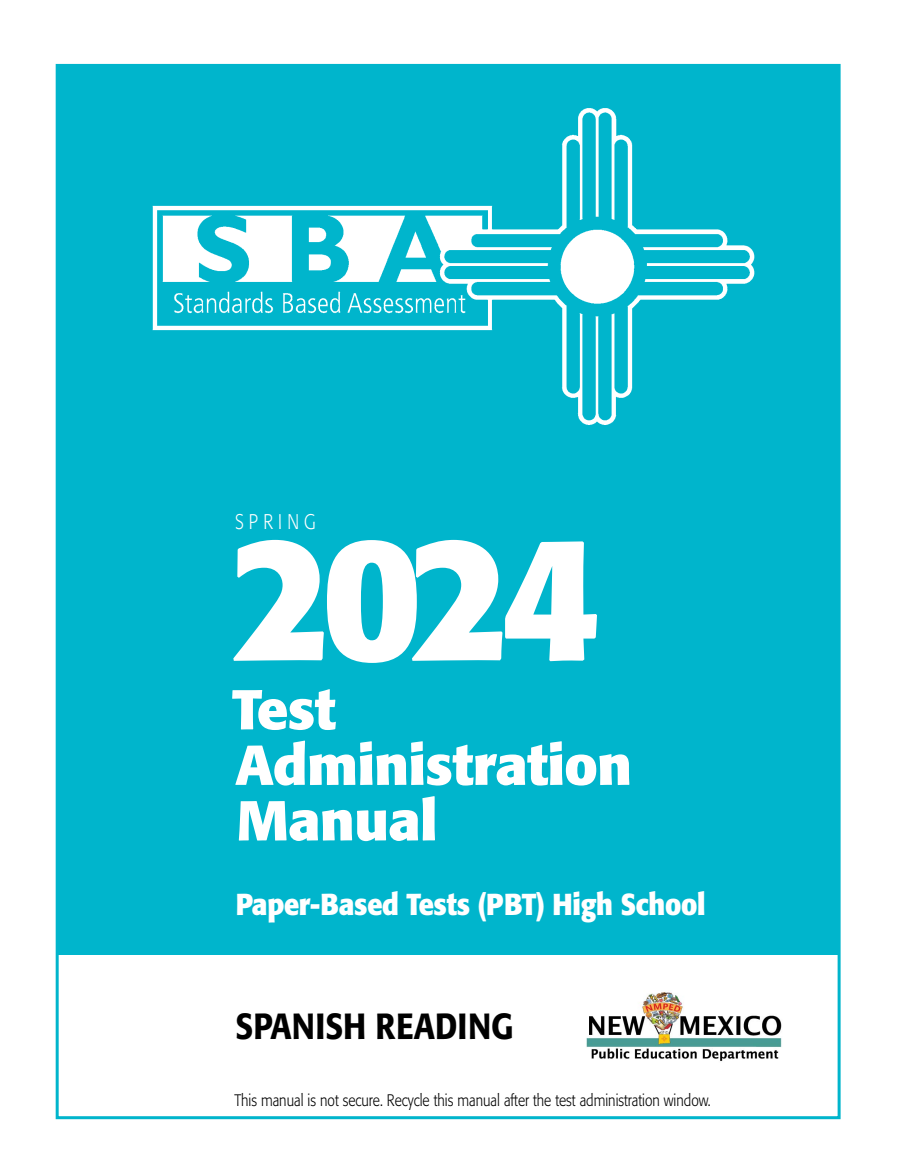
<style>
.page{position:relative;width:905px;height:1175px;background:#fff}
.page>*{position:absolute;margin:0;border:0;box-sizing:border-box;transform-origin:0 0}
.t1{font:700 174px "Formata";color:#fff}
.t2{font:700 55.5px "Formata";letter-spacing:-.01em;color:#fff}
.TOC_Appendix_ABC_Heading{font:500 36px "Formata";color:#000;scale:.88 1}
.t3{font:700 30px "Formata";letter-spacing:-.01em;color:#fff;scale:.9 1}
.TOC_Appendix_ABC_Heading-2{font:300 21px "Formata";letter-spacing:.31em;color:#fff;scale:.81 1}
.TOC_Appendix_ABC_Heading-3{font:300 16.5px "Formata";color:#000;scale:.83 1}
</style>
<div class="page">
<div style="left:56px;top:65px;width:783px;height:890px;background:#00b5cc"></div>
<img style="left:152px;top:108px;width:603px;height:317px">
<img style="left:586px;top:992px;width:196px;height:69px">
<p class="TOC_Appendix_ABC_Heading-2" style="left:235px;top:509px;width:101px">SPRING</p>
<p class="t1" style="left:232px;top:490px;width:371px">2024</p>
<p class="t2" style="left:232px;top:675px;width:105px">Test</p>
<p class="t2" style="left:235px;top:730px;width:398px">Administration</p>
<p class="t2" style="left:237px;top:786px;width:202px">Manual</p>
<p class="t3" style="left:236px;top:885px;width:523px">Paper-Based Tests (PBT) High School</p>
<p class="TOC_Appendix_ABC_Heading" style="left:235px;top:1004px;width:317px">SPANISH READING</p>
<p class="TOC_Appendix_ABC_Heading-3" style="left:234px;top:1090px;width:575px">This manual is not secure. Recycle this manual after the test administration window.</p>
</div>
